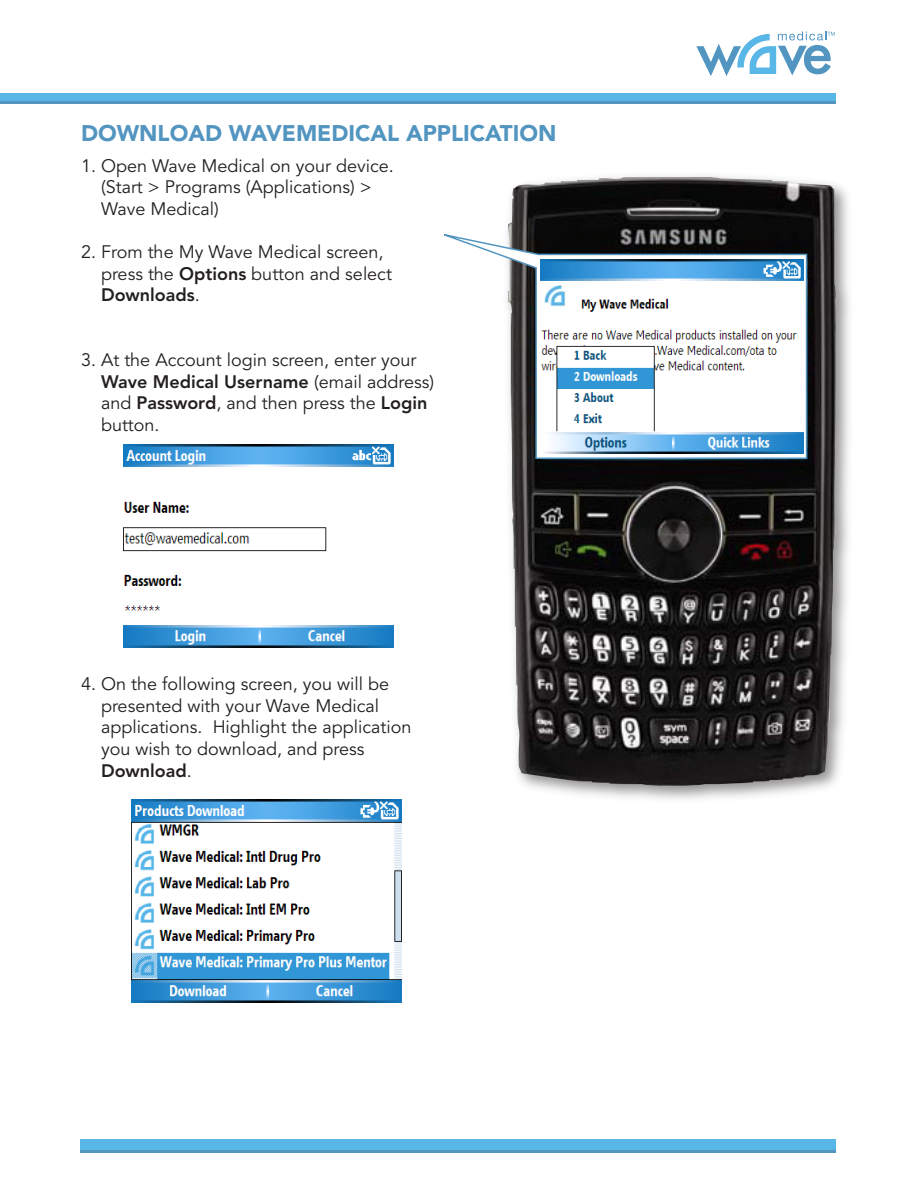
<style>
.page{position:relative;width:918px;height:1188px;background:#fff}
.page>*{position:absolute;margin:0;border:0;box-sizing:border-box;transform-origin:0 0}
.t1{font:900 22.5px "Avenir LT Std";color:#5295c0}
.t2{font:18px "Avenir LT Std";color:#231f20}
.t3{font:800 18px "Avenir LT Std";color:#231f20}
.s1{font-weight:800}
.s2{font-weight:400}
</style>
<div class="page">
<div style="left:500px;top:169px;width:357px;height:634px;background:#231f20;opacity:.5"></div>
<img style="left:508px;top:176px;width:329px;height:611px">
<svg style="left:696px;top:32px;width:139px;height:44px"></svg>
<div style="left:0;top:96px;width:836px;height:8px;background:#5295c0"></div>
<div style="left:0;top:94px;width:836px;height:7px;background:#58b7e7"></div>
<div style="left:80px;top:1144px;width:756px;height:9px;background:#5295c0"></div>
<div style="left:80px;top:1140px;width:756px;height:10px;background:#58b7e7"></div>
<svg style="left:444px;top:233px;width:364px;height:227px"></svg>
<img style="left:541px;top:259px;width:263px;height:195px">
<img style="left:123px;top:444px;width:271px;height:203px">
<img style="left:131px;top:800px;width:271px;height:203px">
<p class="t1" style="left:81px;top:120px;width:477px">DOWNLOAD WAVEMEDICAL APPLICATION</p>
<p class="t2" style="left:81px;top:155px;width:314px">1. Open Wave Medical on your device.</p>
<p class="t2" style="left:101px;top:177px;width:272px">(Start &gt; Programs (Applications) &gt;</p>
<p class="t2" style="left:101px;top:198px;width:119px">Wave Medical)</p>
<p class="t2" style="left:81px;top:242px;width:304px">2. From the My Wave Medical screen,</p>
<p class="t2" style="left:101px;top:263px;width:292px">press the <span class="s1">Options</span> button and select</p>
<p class="t3" style="left:101px;top:284px;width:100px">Downloads<span class="s2">.</span></p>
<p class="t2" style="left:81px;top:350px;width:337px">3. At the Account login screen, enter your</p>
<p class="t3" style="left:101px;top:371px;width:335px">Wave Medical Username <span class="s2">(email address)</span></p>
<p class="t2" style="left:101px;top:393px;width:328px">and <span class="s1">Password</span>, and then press the <span class="s1">Login</span></p>
<p class="t2" style="left:101px;top:414px;width:60px">button.</p>
<p class="t2" style="left:81px;top:674px;width:310px">4. On the following screen, you will be</p>
<p class="t2" style="left:101px;top:695px;width:280px">presented with your Wave Medical</p>
<p class="t2" style="left:101px;top:717px;width:312px">applications. Highlight the application</p>
<p class="t2" style="left:101px;top:738px;width:265px">you wish to download, and press</p>
<p class="t3" style="left:101px;top:760px;width:92px">Download<span class="s2">.</span></p>
</div>
